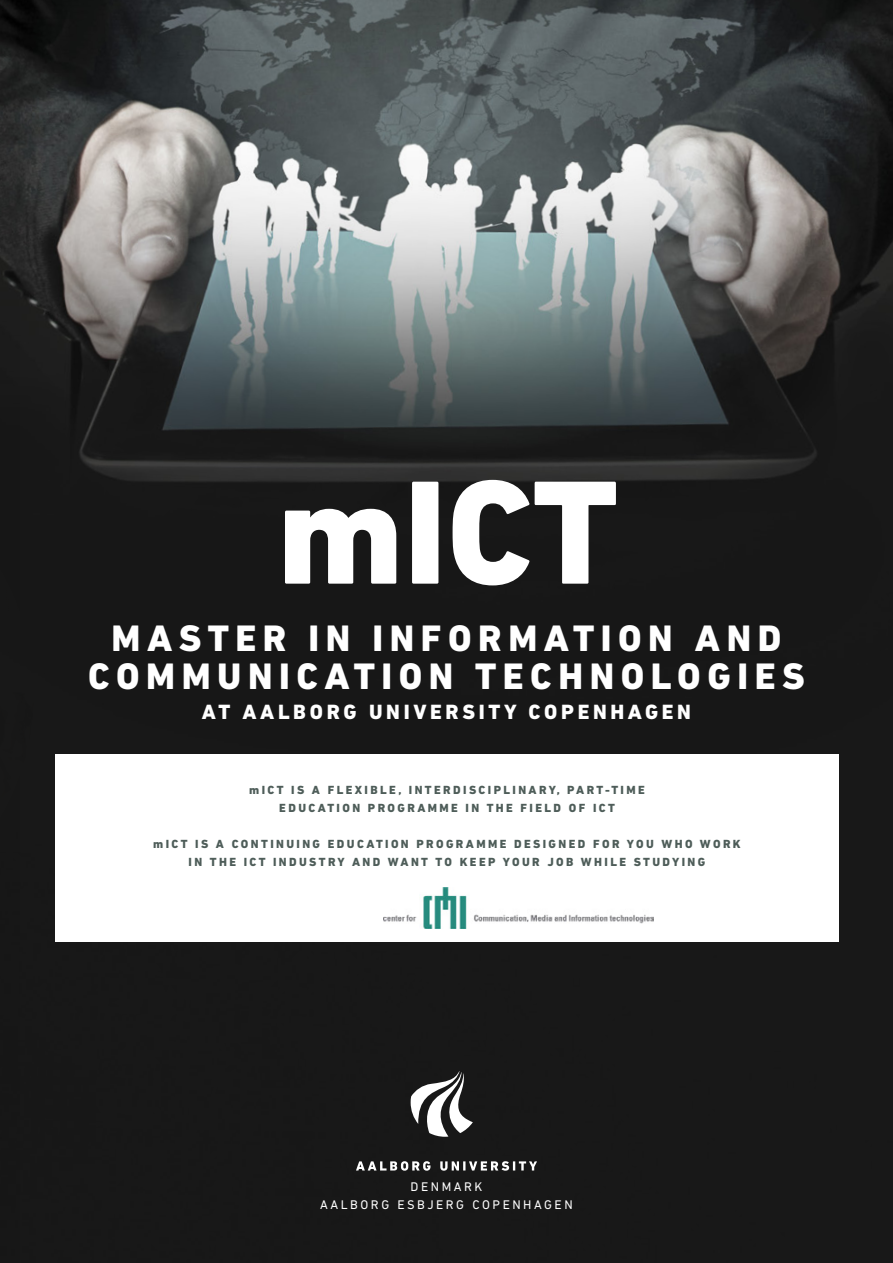
<style>
.page{position:relative;width:893px;height:1263px;background:#fff}
.page>*{position:absolute;margin:0;border:0;box-sizing:border-box;transform-origin:0 0}
.t1{font:800 150px "DIN Next LT Pro";color:#fff}
.t2{font:800 37.5px/37.5px "DIN Next LT Pro";letter-spacing:.175em;color:#fff;text-align:center}
.t3{font:800 21px "DIN Next LT Pro";letter-spacing:.175em;color:#fff}
.t4{font:12.75px/18px "DIN Next LT Pro";letter-spacing:.2em;color:#fff;text-align:center}
.t5{font:800 12px/18px "DIN Next LT Pro";letter-spacing:.2em;color:#4e5d59;text-align:center}
</style>
<div class="page">
<img style="left:0;top:0;width:893px;height:1263px">
<div style="left:55px;top:755px;width:784px;height:187px;background:#fff"></div>
<svg style="left:356px;top:1161px;width:74px;height:10px"></svg>
<svg style="left:440px;top:1161px;width:97px;height:10px"></svg>
<svg style="left:411px;top:1071px;width:62px;height:66px"></svg>
<img style="left:383px;top:888px;width:271px;height:41px">
<h1 class="t1" style="left:277px;top:444px;width:342px">mICT</h1>
<h2 class="t2" style="left:88px;top:620px;width:718px">MASTER IN INFORMATION AND<br>COMMUNICATION TECHNOLOGIES</h2>
<h3 class="t3" style="left:202px;top:699px;width:491px">AT AALBORG UNIVERSITY COPENHAGEN</h3>
<p class="t5" style="left:249px;top:780px;width:397px">mICT IS A FLEXIBLE, INTERDISCIPLINARY, PART-TIME<br>EDUCATION PROGRAMME IN THE FIELD OF ICT</p>
<p class="t5" style="left:153px;top:834px;width:589px">mICT IS A CONTINUING EDUCATION PROGRAMME DESIGNED FOR YOU WHO WORK<br>IN THE ICT INDUSTRY AND WANT TO KEEP YOUR JOB WHILE STUDYING</p>
<p class="t4" style="left:320px;top:1177px;width:254px">DENMARK<br>AALBORG ESBJERG COPENHAGEN</p>
</div>
